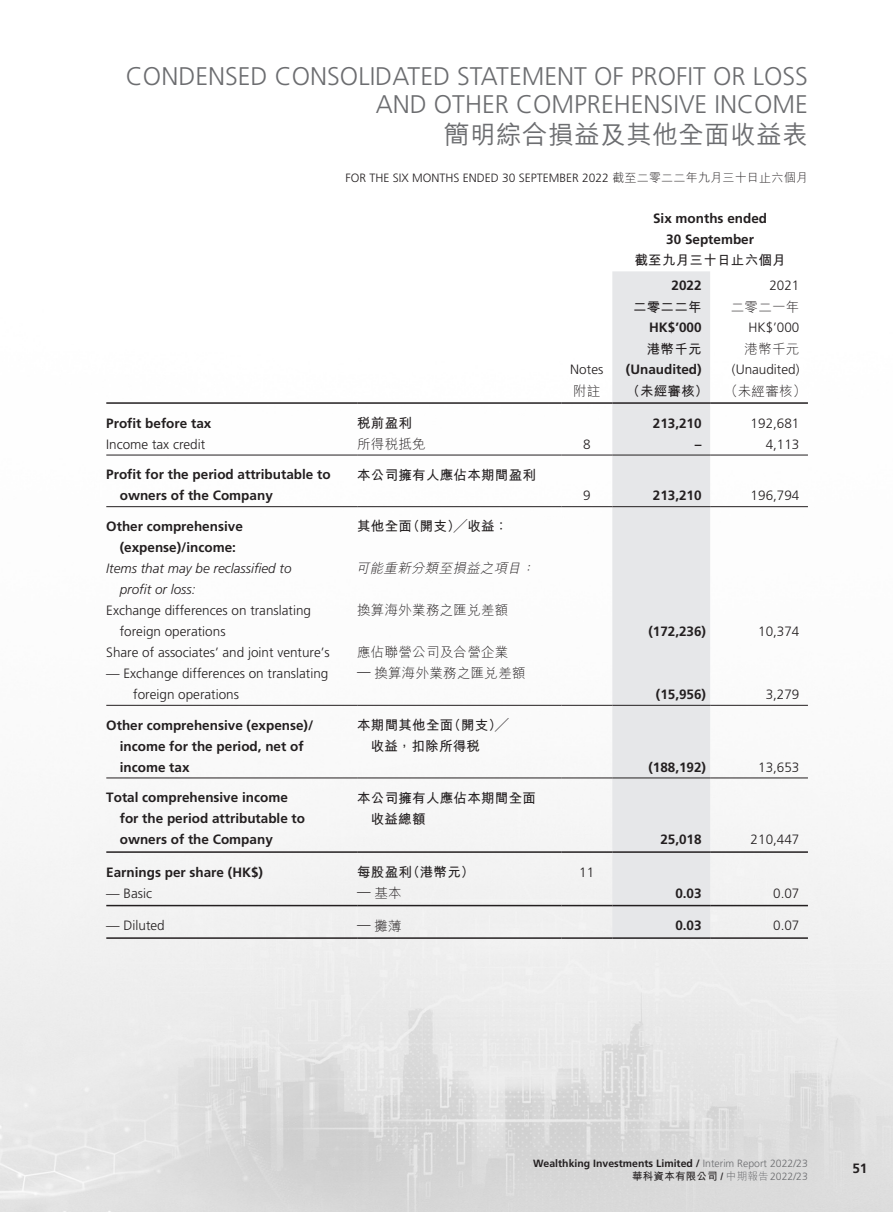
<style>
.page{position:relative;width:893px;height:1212px;background:#fff}
.page>*{position:absolute;margin:0;border:0;box-sizing:border-box;transform-origin:0 0}
.t1{font:300 25.5px/28.5px "Frutiger LT Std";color:#6c6d70;text-align:right}
.t2{font:500 25.5px "M Hei HK";letter-spacing:.02em;color:#6c6d70}
._50_Table_txt{font:700 13.5px "Frutiger LT Std";color:#231f20}
._50_Table_txt-2{font:300 13.5px "Frutiger LT Std";color:#231f20}
._50_Table_txt-3{font:700 13.5px "M Hei HK";letter-spacing:.02em;color:#231f20}
._50_Table_txt-4{font:300 13.5px "M Hei HK";letter-spacing:.02em;color:#231f20}
._50_Table_txt-5{font:italic 300 13.5px "Frutiger LT Std";color:#231f20}
._50_Table_txt-6{font:italic 300 13.5px "M Hei HK";color:#231f20}
.t3{font:300 12px "Frutiger LT Std";color:#231f20}
.t4{font:700 10.5px "Frutiger LT Std";color:#231f20}
.t5{font:700 10.5px "M Hei HK";letter-spacing:.02em;color:#231f20}
.s1{font-family:"M Hei HK"}
.s2{font-weight:300;color:#6c6d70}
.s3{font-family:"Frutiger LT Std";font-stretch:condensed}
.s4{font-family:"Frutiger LT Std";font-weight:300;color:#6c6d70}
</style>
<div class="page">
<img style="left:0;top:454px;width:893px;height:758px">
<div style="left:612px;top:271px;width:98px;height:138px;background:#e6e7e9"></div>
<div style="left:612px;top:409px;width:98px;height:528px;background:#e6e7e9"></div>
<hr style="left:106px;top:402px;width:251px;height:2px;background:#231f20">
<hr style="left:357px;top:402px;width:204px;height:2px;background:#231f20">
<hr style="left:561px;top:402px;width:51px;height:2px;background:#231f20">
<hr style="left:612px;top:402px;width:98px;height:2px;background:#231f20">
<hr style="left:710px;top:402px;width:98px;height:2px;background:#231f20">
<hr style="left:106px;top:455px;width:251px;height:1px;background:#231f20">
<hr style="left:357px;top:455px;width:204px;height:1px;background:#231f20">
<hr style="left:561px;top:455px;width:51px;height:1px;background:#231f20">
<hr style="left:612px;top:455px;width:98px;height:1px;background:#231f20">
<hr style="left:710px;top:455px;width:98px;height:1px;background:#231f20">
<hr style="left:106px;top:506px;width:251px;height:1px;background:#231f20">
<hr style="left:357px;top:506px;width:204px;height:1px;background:#231f20">
<hr style="left:561px;top:506px;width:51px;height:1px;background:#231f20">
<hr style="left:612px;top:506px;width:98px;height:1px;background:#231f20">
<hr style="left:710px;top:506px;width:98px;height:1px;background:#231f20">
<hr style="left:106px;top:705px;width:251px;height:1px;background:#231f20">
<hr style="left:357px;top:705px;width:204px;height:1px;background:#231f20">
<hr style="left:561px;top:705px;width:51px;height:1px;background:#231f20">
<hr style="left:612px;top:705px;width:98px;height:1px;background:#231f20">
<hr style="left:710px;top:705px;width:98px;height:1px;background:#231f20">
<hr style="left:106px;top:777px;width:251px;height:1px;background:#231f20">
<hr style="left:357px;top:777px;width:204px;height:1px;background:#231f20">
<hr style="left:561px;top:777px;width:51px;height:1px;background:#231f20">
<hr style="left:612px;top:777px;width:98px;height:1px;background:#231f20">
<hr style="left:710px;top:777px;width:98px;height:1px;background:#231f20">
<hr style="left:106px;top:851px;width:251px;height:2px;background:#231f20">
<hr style="left:357px;top:851px;width:204px;height:2px;background:#231f20">
<hr style="left:561px;top:851px;width:51px;height:2px;background:#231f20">
<hr style="left:612px;top:851px;width:98px;height:2px;background:#231f20">
<hr style="left:710px;top:851px;width:98px;height:2px;background:#231f20">
<hr style="left:106px;top:905px;width:251px;height:1px;background:#231f20">
<hr style="left:357px;top:905px;width:204px;height:1px;background:#231f20">
<hr style="left:561px;top:905px;width:51px;height:1px;background:#231f20">
<hr style="left:612px;top:905px;width:98px;height:1px;background:#231f20">
<hr style="left:710px;top:905px;width:98px;height:1px;background:#231f20">
<hr style="left:106px;top:937px;width:251px;height:2px;background:#231f20">
<hr style="left:357px;top:937px;width:204px;height:2px;background:#231f20">
<hr style="left:561px;top:937px;width:51px;height:2px;background:#231f20">
<hr style="left:612px;top:937px;width:98px;height:2px;background:#231f20">
<hr style="left:710px;top:937px;width:98px;height:2px;background:#231f20">
<p class="t1" style="left:126px;top:62px;width:683px">CONDENSED CONSOLIDATED STATEMENT OF PROFIT OR LOSS<br>AND OTHER COMPREHENSIVE INCOME</p>
<p class="t2" style="left:444px;top:116px;width:365px">簡明綜合損益及其他全面收益表</p>
<p class="t3" style="left:346px;top:171px;width:464px">FOR THE SIX MONTHS ENDED 30 SEPTEMBER 2022 <span class="s1">截至二零二二年九月三十日止六個月</span></p>
<p class="_50_Table_txt" style="left:653px;top:210px;width:116px">Six months ended</p>
<p class="_50_Table_txt" style="left:666px;top:231px;width:89px">30 September</p>
<p class="_50_Table_txt-3" style="left:634px;top:251px;width:153px">截至九月三十日止六個月</p>
<p class="_50_Table_txt" style="left:672px;top:277px;width:32px">2022</p>
<p class="_50_Table_txt-2" style="left:769px;top:278px;width:32px">2021</p>
<p class="_50_Table_txt-3" style="left:633px;top:297px;width:70px">二零二二年</p>
<p class="_50_Table_txt-4" style="left:731px;top:300px;width:70px">二零二一年</p>
<p class="_50_Table_txt" style="left:649px;top:319px;width:54px">HK$’000</p>
<p class="_50_Table_txt-2" style="left:748px;top:320px;width:53px">HK$’000</p>
<p class="_50_Table_txt-3" style="left:647px;top:339px;width:56px">港幣千元</p>
<p class="_50_Table_txt-4" style="left:745px;top:342px;width:56px">港幣千元</p>
<p class="_50_Table_txt-2" style="left:570px;top:362px;width:35px">Notes</p>
<p class="_50_Table_txt" style="left:626px;top:361px;width:77px">(Unaudited)</p>
<p class="_50_Table_txt-2" style="left:732px;top:362px;width:69px">(Unaudited)</p>
<p class="_50_Table_txt-4" style="left:573px;top:384px;width:29px">附註</p>
<p class="_50_Table_txt-3" style="left:627px;top:381px;width:83px">（未經審核）</p>
<p class="_50_Table_txt-4" style="left:724px;top:384px;width:83px">（未經審核）</p>
<p class="_50_Table_txt" style="left:106px;top:415px;width:107px">Profit before tax</p>
<p class="_50_Table_txt-3" style="left:357px;top:413px;width:56px">稅前盈利</p>
<p class="_50_Table_txt" style="left:653px;top:415px;width:50px">213,210</p>
<p class="_50_Table_txt-2" style="left:751px;top:415px;width:50px">192,681</p>
<p class="_50_Table_txt-2" style="left:106px;top:436px;width:100px">Income tax credit</p>
<p class="_50_Table_txt-4" style="left:357px;top:437px;width:70px">所得稅抵免</p>
<p class="_50_Table_txt-2" style="left:583px;top:436px;width:9px">8</p>
<p class="_50_Table_txt" style="left:695px;top:436px;width:8px">–</p>
<p class="_50_Table_txt-2" style="left:766px;top:436px;width:35px">4,113</p>
<p class="_50_Table_txt" style="left:106px;top:467px;width:226px">Profit for the period attributable to</p>
<p class="_50_Table_txt" style="left:120px;top:488px;width:155px">owners of the Company</p>
<p class="_50_Table_txt-3" style="left:357px;top:465px;width:180px">本公司擁有人應佔本期間盈利</p>
<p class="_50_Table_txt-2" style="left:583px;top:488px;width:9px">9</p>
<p class="_50_Table_txt" style="left:653px;top:488px;width:50px">213,210</p>
<p class="_50_Table_txt-2" style="left:751px;top:488px;width:50px">196,794</p>
<p class="_50_Table_txt" style="left:106px;top:518px;width:138px">Other comprehensive</p>
<p class="_50_Table_txt" style="left:120px;top:539px;width:118px">(expense)/income:</p>
<p class="_50_Table_txt-3" style="left:357px;top:517px;width:152px">其他全面（開支）╱收益：</p>
<p class="_50_Table_txt-5" style="left:106px;top:560px;width:187px">Items that may be reclassified to</p>
<p class="_50_Table_txt-5" style="left:120px;top:581px;width:77px">profit or loss:</p>
<p class="_50_Table_txt-6" style="left:356px;top:561px;width:183px">可能重新分類至損益之項目：</p>
<p class="_50_Table_txt-2" style="left:106px;top:602px;width:206px">Exchange differences on translating</p>
<p class="_50_Table_txt-2" style="left:120px;top:623px;width:107px">foreign operations</p>
<p class="_50_Table_txt-4" style="left:357px;top:603px;width:153px">換算海外業務之匯兌差額</p>
<p class="_50_Table_txt-2" style="left:106px;top:644px;width:225px">Share of associates’ and joint venture’s</p>
<p class="_50_Table_txt-4" style="left:357px;top:645px;width:153px">應佔聯營公司及合營企業</p>
<p class="_50_Table_txt-2" style="left:106px;top:665px;width:224px">— Exchange differences on translating</p>
<p class="_50_Table_txt-2" style="left:133px;top:686px;width:107px">foreign operations</p>
<p class="_50_Table_txt-4" style="left:357px;top:666px;width:170px"><sup>—</sup> 換算海外業務之匯兌差額</p>
<p class="_50_Table_txt" style="left:106px;top:717px;width:209px">Other comprehensive (expense)/</p>
<p class="_50_Table_txt" style="left:120px;top:738px;width:185px">income for the period, net of</p>
<p class="_50_Table_txt" style="left:120px;top:759px;width:71px">income tax</p>
<p class="_50_Table_txt" style="left:106px;top:789px;width:183px">Total comprehensive income</p>
<p class="_50_Table_txt" style="left:120px;top:810px;width:187px">for the period attributable to</p>
<p class="_50_Table_txt" style="left:120px;top:831px;width:155px">owners of the Company</p>
<p class="_50_Table_txt-3" style="left:357px;top:715px;width:153px">本期間其他全面（開支）╱</p>
<p class="_50_Table_txt-3" style="left:371px;top:736px;width:111px">收益，扣除所得稅</p>
<p class="_50_Table_txt-3" style="left:357px;top:788px;width:180px">本公司擁有人應佔本期間全面</p>
<p class="_50_Table_txt-3" style="left:371px;top:809px;width:56px">收益總額</p>
<p class="_50_Table_txt" style="left:648px;top:623px;width:59px">(172,236)</p>
<p class="_50_Table_txt-2" style="left:758px;top:623px;width:43px">10,374</p>
<p class="_50_Table_txt" style="left:656px;top:686px;width:52px">(15,956)</p>
<p class="_50_Table_txt-2" style="left:766px;top:686px;width:35px">3,279</p>
<p class="_50_Table_txt" style="left:648px;top:759px;width:59px">(188,192)</p>
<p class="_50_Table_txt-2" style="left:758px;top:759px;width:43px">13,653</p>
<p class="_50_Table_txt" style="left:660px;top:831px;width:43px">25,018</p>
<p class="_50_Table_txt-2" style="left:751px;top:832px;width:50px">210,447</p>
<p class="_50_Table_txt" style="left:106px;top:864px;width:158px">Earnings per share (HK$)</p>
<p class="_50_Table_txt-3" style="left:357px;top:862px;width:119px">每股盈利（港幣元）</p>
<p class="_50_Table_txt-2" style="left:579px;top:864px;width:17px">11</p>
<p class="_50_Table_txt-2" style="left:106px;top:885px;width:47px">— Basic</p>
<p class="_50_Table_txt-4" style="left:357px;top:886px;width:46px"><sup>—</sup> 基本</p>
<p class="_50_Table_txt" style="left:675px;top:885px;width:28px">0.03</p>
<p class="_50_Table_txt-2" style="left:773px;top:885px;width:28px">0.07</p>
<p class="_50_Table_txt-2" style="left:106px;top:918px;width:60px">— Diluted</p>
<p class="_50_Table_txt-4" style="left:357px;top:919px;width:46px"><sup>—</sup> 攤薄</p>
<p class="_50_Table_txt" style="left:675px;top:917px;width:28px">0.03</p>
<p class="_50_Table_txt-2" style="left:773px;top:918px;width:28px">0.07</p>
<p class="t4" style="left:533px;top:1157px;width:276px">Wealthking Investments Limited / <span class="s2">Interim Report 2022/23</span></p>
<p class="t5" style="left:632px;top:1168px;width:177px">華科資本有限公司 <span class="s3">/</span> <span class="s2">中期報告</span><span class="s4">2022/23</span></p>
<p class="_50_Table_txt" style="left:852px;top:1161px;width:17px">51</p>
</div>
